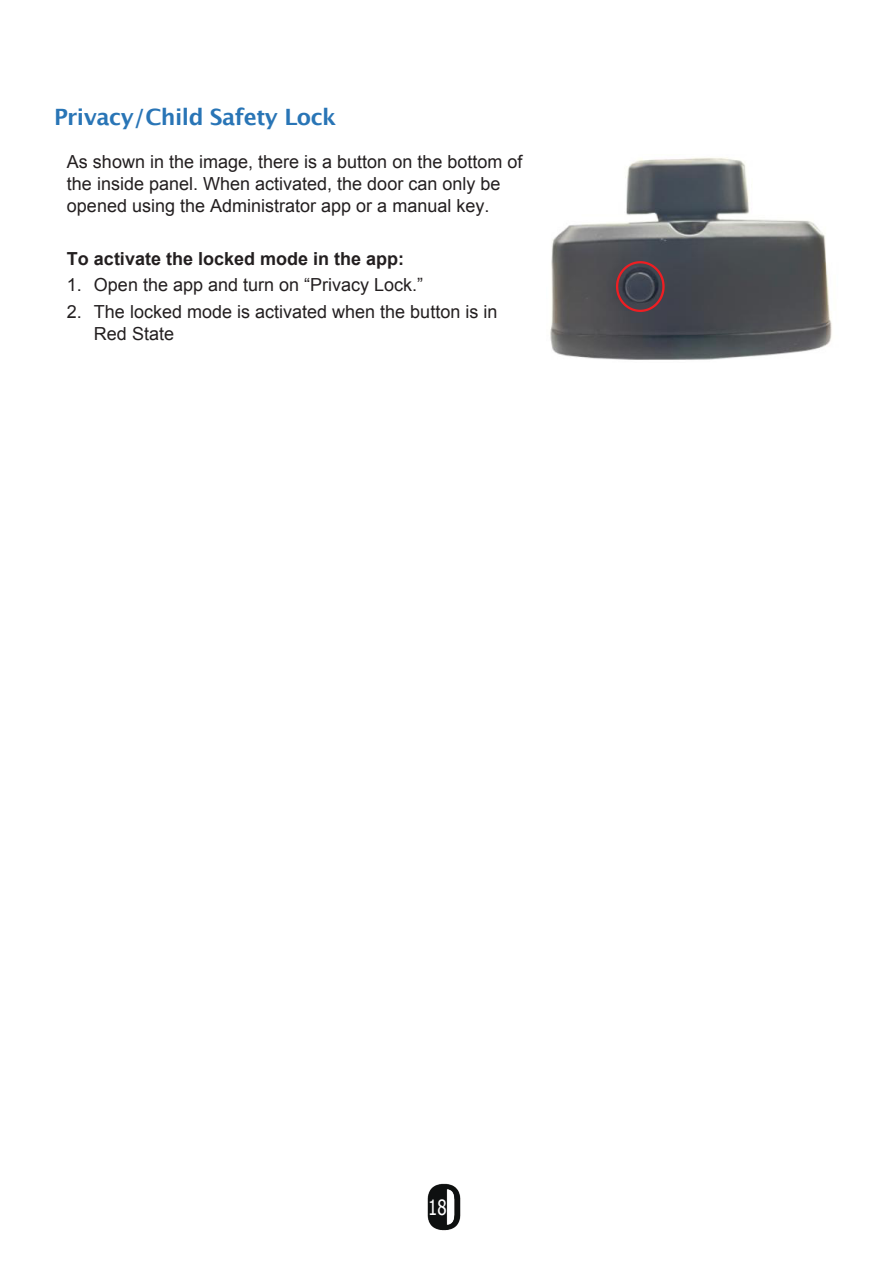
<style>
.page{position:relative;width:893px;height:1263px;background:#fff}
.page>*{position:absolute;margin:0;border:0;box-sizing:border-box;transform-origin:0 0}
.t1{font:700 22.5px "Lucida Grande";letter-spacing:-.025em;color:#2975b6}
.t2{font:21px "Tahoma";color:#fff;scale:.8 1}
.t3{font:18px/21.8px "Arial";color:#231f20}
.t4{font:700 18px "Arial";color:#231f20}
</style>
<div class="page">
<img style="left:427px;top:1183px;width:34px;height:48px">
<img style="left:550px;top:158px;width:282px;height:202px">
<svg style="left:616px;top:261px;width:49px;height:51px;background:#573f48"></svg>
<p class="t1" style="left:54px;top:108px;width:284px">Privacy/Child Safety Lock</p>
<p class="t3" style="left:67px;top:153px;width:457px">As shown in the image, there is a button on the bottom of the inside panel. When activated, the door can only be opened using the Administrator app or a manual key.</p>
<p class="t4" style="left:67px;top:252px;width:339px">To activate the locked mode in the app:</p>
<p class="t3" style="left:67px;top:276px;width:358px">1. Open the app and turn on “Privacy Lock.”</p>
<p class="t3" style="left:94px;top:302px;width:405px;text-indent:-27px">2. The locked mode is activated when the button is in<br>Red State</p>
<p class="t2" style="left:428px;top:1199px;width:24px">18</p>
</div>
